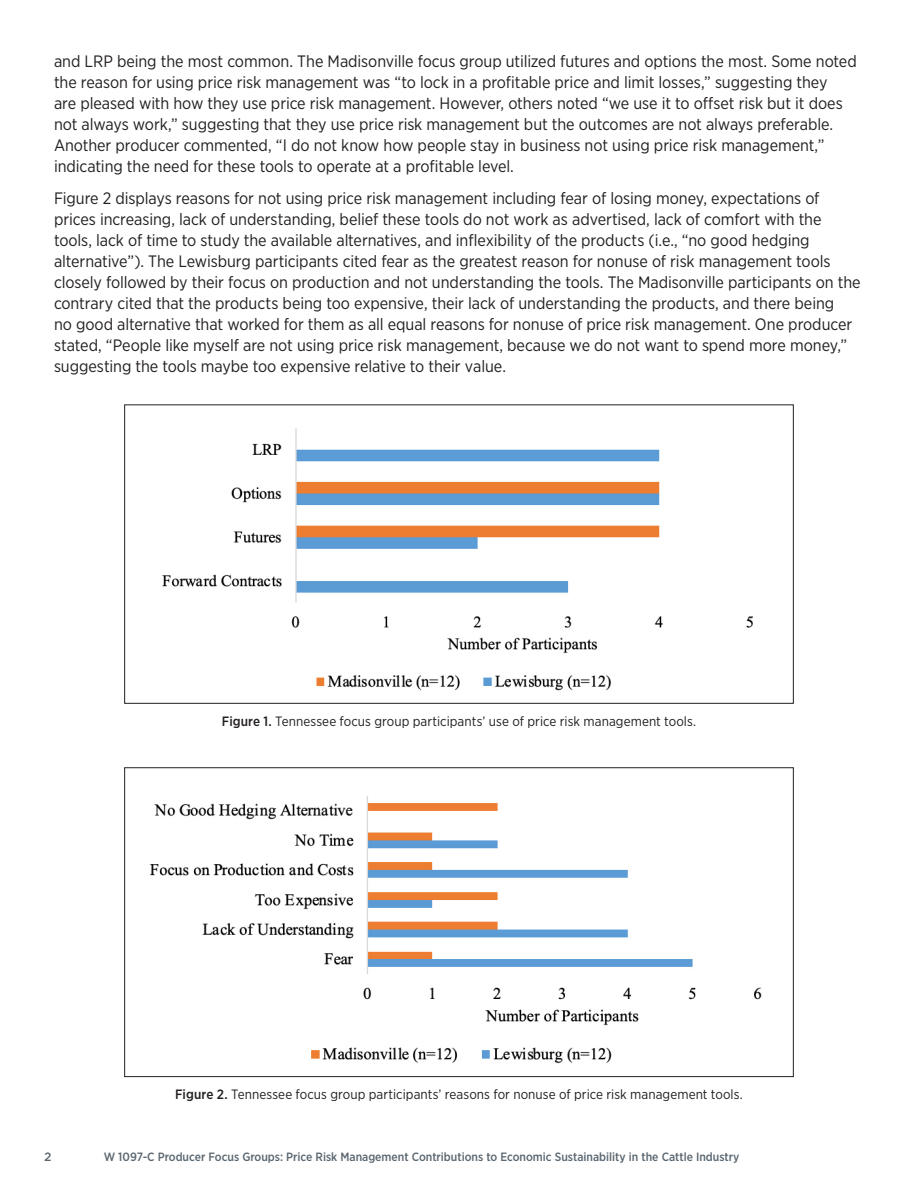
<style>
.page{position:relative;width:918px;height:1188px;background:#fff}
.page>*{position:absolute;margin:0;border:0;box-sizing:border-box;transform-origin:0 0}
.Body_Text{font:16.5px/21px "Gotham Narrow";letter-spacing:-.005em;color:#231f20}
.Subheads_2{font:13.5px "Gotham Narrow";letter-spacing:.005em;color:#231f20}
.t1{font:12px "Gotham Narrow Medium 2";color:#5a6670}
.t2{font:500 12px "Gotham";color:#5a6670}
.s1{font-weight:500}
</style>
<div class="page">
<img style="left:162px;top:428px;width:591px;height:263px">
<img style="left:149px;top:796px;width:613px;height:268px">
<p class="Body_Text" style="left:54px;top:51px;width:804px">and LRP being the most common. The Madisonville focus group utilized futures and options the most. Some noted the reason for using price risk management was “to lock in a profitable price and limit losses,” suggesting they<br>are pleased with how they use price risk management. However, others noted “we use it to offset risk but it does not always work,” suggesting that they use price risk management but the outcomes are not always preferable.<br>Another producer commented, “I do not know how people stay in business not using price risk management,” indicating the need for these tools to operate at a profitable level.</p>
<p class="Body_Text" style="left:54px;top:187px;width:808px">Figure 2 displays reasons for not using price risk management including fear of losing money, expectations of prices increasing, lack of understanding, belief these tools do not work as advertised, lack of comfort with the tools, lack of time to study the available alternatives, and inflexibility of the products (i.e., “no good hedging alternative”). The Lewisburg participants cited fear as the greatest reason for nonuse of risk management tools closely followed by their focus on production and not understanding the tools. The Madisonville participants on the contrary cited that the products being too expensive, their lack of understanding the products, and there being<br>no good alternative that worked for them as all equal reasons for nonuse of price risk management. One producer stated, “People like myself are not using price risk management, because we do not want to spend more money,” suggesting the tools maybe too expensive relative to their value.</p>
<p class="Subheads_2" style="left:222px;top:713px;width:476px"><span class="s1">Figure 1.</span> Tennessee focus group participants’ use of price risk management tools.</p>
<p class="Subheads_2" style="left:175px;top:1086px;width:569px"><span class="s1">Figure 2.</span> Tennessee focus group participants’ reasons for nonuse of price risk management tools.</p>
<p class="t2" style="left:44px;top:1149px;width:9px">2</p>
<p class="t1" style="left:104px;top:1149px;width:637px">W 1097-C Producer Focus Groups: Price Risk Management Contributions to Economic Sustainability in the Cattle Industry</p>
</div>
